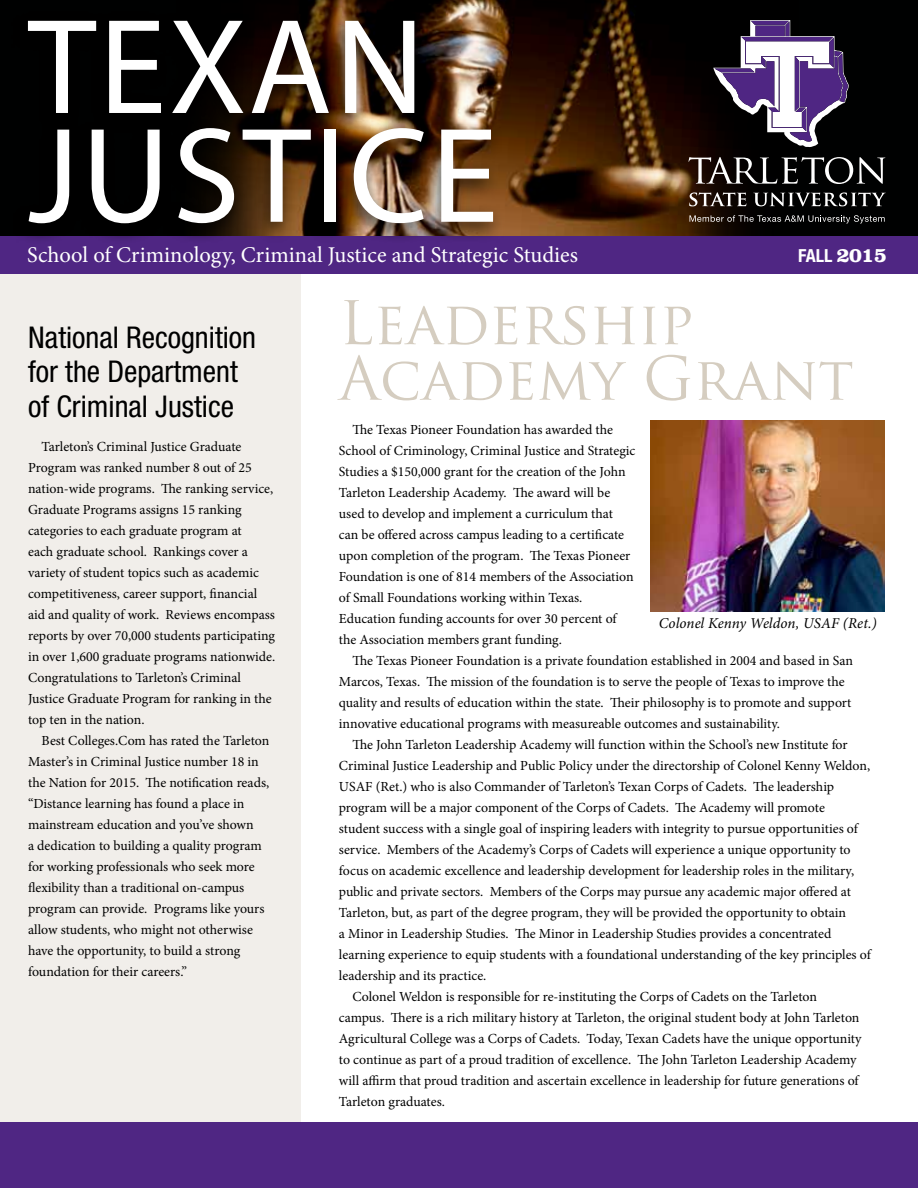
<style>
.page{position:relative;width:918px;height:1188px;background:#fff}
.page>*{position:absolute;margin:0;border:0;box-sizing:border-box;transform-origin:0 0}
.t1{font:136.65px/108.8px "Myriad Pro";letter-spacing:.02em;color:#fff}
.t2{font:58.5px/55.5px "Trajan Pro";color:#d5cdc0}
.t3{font:condensed 30px/34.5px "Helvetica Neue";color:#000}
.t4{font:22.5px "Minion Pro";color:#fff}
.t5{font:700 condensed 18px "Helvetica Neue";color:#fff}
.t6{font:italic 15px "Minion Pro";letter-spacing:.005em;color:#000}
.t7{font:13.8px/21px "Minion Pro";color:#000}
.s1{font-family:"Clarendon";font-stretch:normal;font-size:21px}
</style>
<div class="page">
<div style="left:0;top:272px;width:301px;height:862px;background:#f1eeea"></div>
<div style="left:0;top:1123px;width:918px;height:65px;background:#4f2683"></div>
<div style="left:0;top:0;width:918px;height:238px;background:#000101"></div>
<img style="left:309px;top:0;width:495px;height:236px">
<div style="left:0;top:236px;width:918px;height:38px;background:#4f2683"></div>
<svg style="left:689px;top:157px;width:196px;height:27px"></svg>
<svg style="left:689px;top:192px;width:57px;height:14px"></svg>
<svg style="left:753px;top:192px;width:133px;height:14px"></svg>
<svg style="left:689px;top:215px;width:196px;height:9px"></svg>
<svg style="left:713px;top:20px;width:136px;height:127px"></svg>
<img style="left:651px;top:420px;width:233px;height:192px">
<div style="left:11px;top:12px;width:494px;height:233px;background:#000;opacity:.75"></div>
<h1 class="t1" style="left:28px;top:11px;width:472px">TEXAN<br>JUSTICE</h1>
<h3 class="t4" style="left:27px;top:240px;width:552px">School of Criminology, Criminal Justice and Strategic Studies</h3>
<h3 class="t5" style="left:798px;top:244px;width:90px">fall <span class="s1">2015</span></h3>
<h3 class="t3" style="left:28px;top:320px;width:230px">National Recognition for the Department of Criminal Justice</h3>
<p class="t7" style="left:28px;top:436px;width:249px;text-indent:14px">Tarleton’s Criminal Justice Graduate Program was ranked number 8 out of 25 nation-wide programs. The ranking service, Graduate Programs assigns 15 ranking categories to each graduate program at<br>each graduate school. Rankings cover a variety of student topics such as academic competitiveness, career support, financial aid and quality of work. Reviews encompass reports by over 70,000 students participating in over 1,600 graduate programs nationwide.<br>Congratulations to Tarleton’s Criminal Justice Graduate Program for ranking in the top ten in the nation.</p>
<p class="t7" style="left:28px;top:730px;width:243px;text-indent:14px">Best Colleges.Com has rated the Tarleton Master’s in Criminal Justice number 18 in the Nation for 2015. The notification reads, “Distance learning has found a place in mainstream education and you’ve shown<br>a dedication to building a quality program for working professionals who seek more flexibility than a traditional on-campus program can provide. Programs like yours allow students, who might not otherwise have the opportunity, to build a strong foundation for their careers.”</p>
<h2 class="t2" style="left:339px;top:295px;width:516px">Leadership<br>Academy Grant</h2>
<p class="t7" style="left:339px;top:419px;width:298px;text-indent:14px">The Texas Pioneer Foundation has awarded the School of Criminology, Criminal Justice and Strategic Studies a $150,000 grant for the creation of the John Tarleton Leadership Academy. The award will be used to develop and implement a curriculum that can be offered across campus leading to a certificate upon completion of the program. The Texas Pioneer Foundation is one of 814 members of the Association of Small Foundations working within Texas.<br>Education funding accounts for over 30 percent of the Association members grant funding.</p>
<p class="t7" style="left:339px;top:650px;width:516px;text-indent:14px">The Texas Pioneer Foundation is a private foundation established in 2004 and based in San Marcos, Texas. The mission of the foundation is to serve the people of Texas to improve the quality and results of education within the state. Their philosophy is to promote and support innovative educational programs with measureable outcomes and sustainability.</p>
<p class="t7" style="left:352px;top:734px;width:497px">The John Tarleton Leadership Academy will function within the School’s new Institute for</p>
<p class="t7" style="left:339px;top:755px;width:533px">Criminal Justice Leadership and Public Policy under the directorship of Colonel Kenny Weldon,</p>
<p class="t7" style="left:339px;top:776px;width:497px">USAF (Ret.) who is also Commander of Tarleton’s Texan Corps of Cadets. The leadership</p>
<p class="t7" style="left:339px;top:797px;width:488px">program will be a major component of the Corps of Cadets. The Academy will promote</p>
<p class="t7" style="left:339px;top:818px;width:521px">student success with a single goal of inspiring leaders with integrity to pursue opportunities of</p>
<p class="t7" style="left:339px;top:839px;width:513px">service. Members of the Academy’s Corps of Cadets will experience a unique opportunity to</p>
<p class="t7" style="left:339px;top:860px;width:517px">focus on academic excellence and leadership development for leadership roles in the military,</p>
<p class="t7" style="left:339px;top:881px;width:514px">public and private sectors. Members of the Corps may pursue any academic major offered at</p>
<p class="t7" style="left:339px;top:902px;width:509px">Tarleton, but, as part of the degree program, they will be provided the opportunity to obtain</p>
<p class="t7" style="left:339px;top:923px;width:494px">a Minor in Leadership Studies. The Minor in Leadership Studies provides a concentrated</p>
<p class="t7" style="left:339px;top:944px;width:534px">learning experience to equip students with a foundational understanding of the key principles of</p>
<p class="t7" style="left:339px;top:965px;width:149px">leadership and its practice.</p>
<p class="t7" style="left:352px;top:986px;width:466px">Colonel Weldon is responsible for re-instituting the Corps of Cadets on the Tarleton</p>
<p class="t7" style="left:339px;top:1007px;width:522px">campus. There is a rich military history at Tarleton, the original student body at John Tarleton</p>
<p class="t7" style="left:339px;top:1028px;width:524px">Agricultural College was a Corps of Cadets. Today, Texan Cadets have the unique opportunity</p>
<p class="t7" style="left:339px;top:1049px;width:519px">to continue as part of a proud tradition of excellence. The John Tarleton Leadership Academy</p>
<p class="t7" style="left:339px;top:1070px;width:521px">will affirm that proud tradition and ascertain excellence in leadership for future generations of</p>
<p class="t7" style="left:339px;top:1091px;width:108px">Tarleton graduates.</p>
<p class="t6" style="left:659px;top:613px;width:219px">Colonel Kenny Weldon, USAF (Ret.)</p>
</div>
